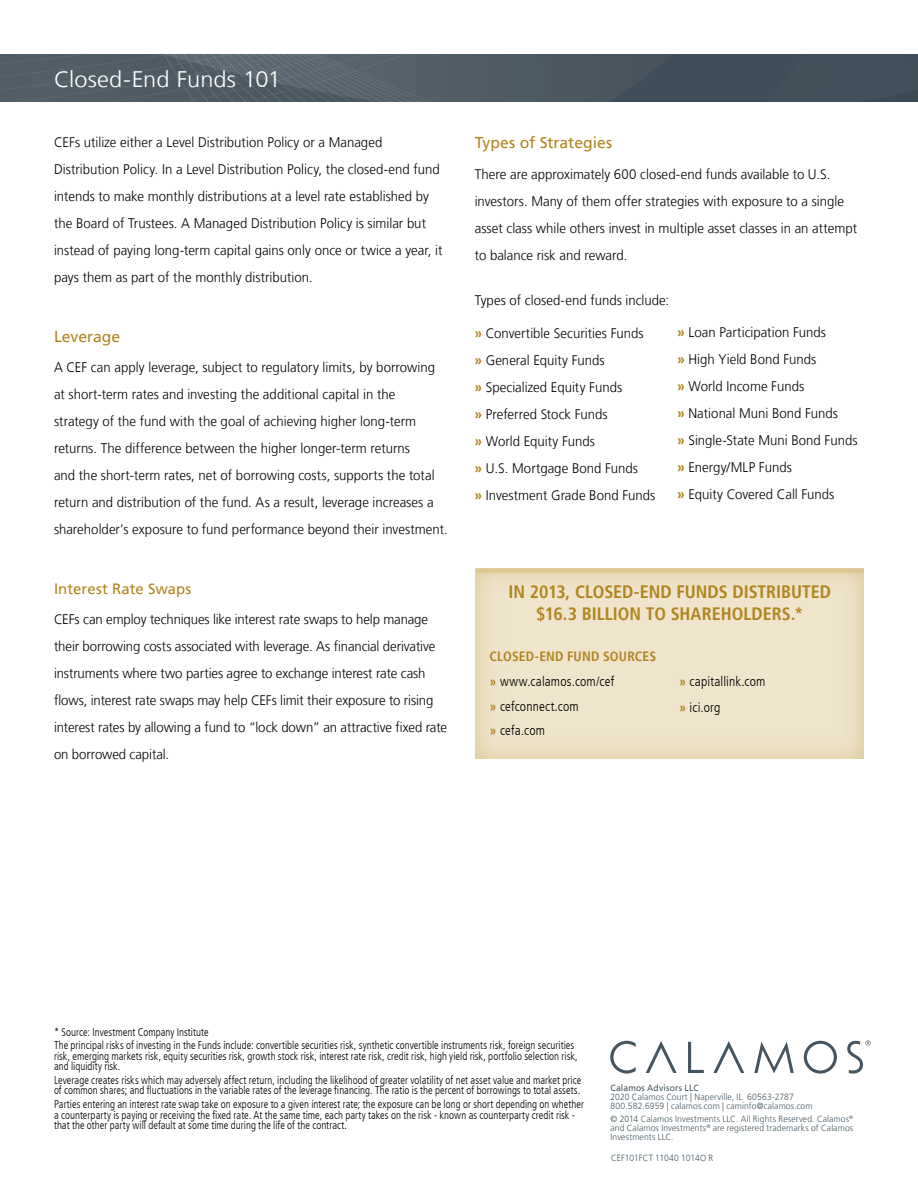
<style>
.page{position:relative;width:918px;height:1188px;background:#fff}
.page>*{position:absolute;margin:0;border:0;box-sizing:border-box;transform-origin:0 0}
.Banner_head_sm{font:300 22.5px "Frutiger LT";color:#fff;scale:1.05 1}
.Sidebar__Subhead_483{font:700 condensed 18px/22.5px "Frutiger LT";color:#b0851e;text-align:center}
.Subhead{font:15.75px "Frutiger LT";color:#b0851e}
.Subhead-2{font:15px "Frutiger LT";color:#b0851e}
.Body{font:300 13.8px/27px "Frutiger LT";color:#000;scale:.95 1}
.Sidebar__body_space{font:300 condensed 13.5px "Frutiger LT";letter-spacing:.01em;color:#000}
.Sidebar__Subhead_483-2{font:700 condensed 13.5px "Frutiger LT";letter-spacing:.01em;color:#b0851e}
.Disclosure{font:300 condensed 11.25px/10.5px "Frutiger LT";letter-spacing:.005em;color:#000;scale:.95 1}
.Address_copyright_Pr{font:300 9px/9px "Frutiger LT";letter-spacing:.015em;color:#455560;scale:.95 1}
.Address_copyright_Pr-2{font:300 9px "Frutiger LT";letter-spacing:-.015em;color:#455560;scale:.95 1}
.s1{font-weight:700;color:#b0851e}
.s2{font-weight:400}
</style>
<div class="page">
<svg style="left:0;top:54px;width:918px;height:47px;background:#4d5a63"></svg>
<svg style="left:688px;top:1042px;width:16px;height:31px"></svg>
<svg style="left:754px;top:1042px;width:40px;height:31px"></svg>
<svg style="left:804px;top:1041px;width:33px;height:33px"></svg>
<svg style="left:646px;top:1041px;width:31px;height:32px"></svg>
<svg style="left:713px;top:1041px;width:31px;height:32px"></svg>
<svg style="left:610px;top:1041px;width:26px;height:33px"></svg>
<svg style="left:847px;top:1040px;width:24px;height:34px"></svg>
<svg style="left:475px;top:573px;width:389px;height:186px;background:#ede2c8"></svg>
<div style="left:475px;top:568px;width:389px;height:5px;background:#dac792"></div>
<p class="Banner_head_sm" style="left:54px;top:66px;width:218px">Closed-End Funds 101</p>
<p class="Body" style="left:54px;top:129px;width:411px">CEFs utilize either a Level Distribution Policy or a Managed Distribution Policy. In a Level Distribution Policy, the closed-end fund intends to make monthly distributions at a level rate established by the Board of Trustees. A Managed Distribution Policy is similar but instead of paying long-term capital gains only once or twice a year, it pays them as part of the monthly distribution.</p>
<p class="Subhead" style="left:54px;top:327px;width:68px">Leverage</p>
<p class="Body" style="left:54px;top:354px;width:416px">A CEF can apply leverage, subject to regulatory limits, by borrowing at short-term rates and investing the additional capital in the<br>strategy of the fund with the goal of achieving higher long-term returns. The difference between the higher longer-term returns<br>and the short-term rates, net of borrowing costs, supports the total return and distribution of the fund. As a result, leverage increases a shareholder’s exposure to fund performance beyond their investment.</p>
<p class="Subhead-2" style="left:54px;top:580px;width:139px">Interest Rate Swaps</p>
<p class="Body" style="left:54px;top:606px;width:415px">CEFs can employ techniques like interest rate swaps to help manage their borrowing costs associated with leverage. As financial derivative instruments where two parties agree to exchange interest rate cash flows, interest rate swaps may help CEFs limit their exposure to rising interest rates by allowing a fund to “lock down” an attractive fixed rate on borrowed capital.</p>
<p class="Subhead" style="left:475px;top:134px;width:139px">Types of Strategies</p>
<p class="Body" style="left:475px;top:160px;width:404px">There are approximately 600 closed-end funds available to U.S. investors. Many of them offer strategies with exposure to a single asset class while others invest in multiple asset classes in an attempt to balance risk and reward.</p>
<p class="Body" style="left:475px;top:286px;width:206px">Types of closed-end funds include:</p>
<p class="Body" style="left:475px;top:320px;width:179px"><span class="s1">»</span> Convertible Securities Funds</p>
<p class="Body" style="left:475px;top:347px;width:138px"><span class="s1">»</span> General Equity Funds</p>
<p class="Body" style="left:475px;top:374px;width:157px"><span class="s1">»</span> Specialized Equity Funds</p>
<p class="Body" style="left:475px;top:401px;width:141px"><span class="s1">»</span> Preferred Stock Funds</p>
<p class="Body" style="left:475px;top:428px;width:128px"><span class="s1">»</span> World Equity Funds</p>
<p class="Body" style="left:475px;top:455px;width:173px"><span class="s1">»</span> U.S. Mortgage Bond Funds</p>
<p class="Body" style="left:475px;top:482px;width:192px"><span class="s1">»</span> Investment Grade Bond Funds</p>
<p class="Body" style="left:677px;top:319px;width:158px"><span class="s1">»</span> Loan Participation Funds</p>
<p class="Body" style="left:677px;top:346px;width:148px"><span class="s1">»</span> High Yield Bond Funds</p>
<p class="Body" style="left:677px;top:373px;width:135px"><span class="s1">»</span> World Income Funds</p>
<p class="Body" style="left:677px;top:400px;width:171px"><span class="s1">»</span> National Muni Bond Funds</p>
<p class="Body" style="left:677px;top:427px;width:191px"><span class="s1">»</span> Single-State Muni Bond Funds</p>
<p class="Body" style="left:677px;top:454px;width:122px"><span class="s1">»</span> Energy/MLP Funds</p>
<p class="Body" style="left:677px;top:481px;width:167px"><span class="s1">»</span> Equity Covered Call Funds</p>
<p class="Sidebar__Subhead_483" style="left:509px;top:580px;width:324px">IN 2013, CLOSED-END FUNDS DISTRIBUTED $16.3 BILLION TO SHAREHOLDERS.*</p>
<p class="Sidebar__Subhead_483-2" style="left:490px;top:648px;width:168px">CLOSED-END FUND SOURCES</p>
<p class="Sidebar__body_space" style="left:490px;top:674px;width:126px"><span class="s1">»</span> www.calamos.com/cef</p>
<p class="Sidebar__body_space" style="left:490px;top:698px;width:91px"><span class="s1">»</span> cefconnect.com</p>
<p class="Sidebar__body_space" style="left:490px;top:723px;width:57px"><span class="s1">»</span> cefa.com</p>
<p class="Sidebar__body_space" style="left:679px;top:674px;width:88px"><span class="s1">»</span> capitallink.com</p>
<p class="Sidebar__body_space" style="left:679px;top:700px;width:43px"><span class="s1">»</span> ici.org</p>
<p class="Disclosure" style="left:54px;top:1027px;width:164px">* Source: Investment Company Institute</p>
<p class="Disclosure" style="left:54px;top:1040px;width:553px">The principal risks of investing in the Funds include: convertible securities risk, synthetic convertible instruments risk, foreign securities risk, emerging markets risk, equity securities risk, growth stock risk, interest rate risk, credit risk, high yield risk, portfolio selection risk, and liquidity risk.</p>
<p class="Disclosure" style="left:54px;top:1075px;width:557px">Leverage creates risks which may adversely affect return, including the likelihood of greater volatility of net asset value and market price of common shares; and fluctuations in the variable rates of the leverage financing. The ratio is the percent of borrowings to total assets.</p>
<p class="Disclosure" style="left:54px;top:1099px;width:560px">Parties entering an interest rate swap take on exposure to a given interest rate; the exposure can be long or short depending on whether a counterparty is paying or receiving the fixed rate. At the same time, each party takes on the risk - known as counterparty credit risk - that the other party will default at some time during the life of the contract.</p>
<p class="Address_copyright_Pr" style="left:610px;top:1084px;width:214px"><span class="s2">Calamos Advisors LLC<br></span>2020 Calamos Court | Naperville, IL 60563-2787<br>800.582.6959 | calamos.com | caminfo@calamos.com</p>
<p class="Address_copyright_Pr" style="left:610px;top:1114px;width:257px;text-align:justify">© 2014 Calamos Investments LLC. All Rights Reserved. Calamos<sup>® </sup>and Calamos Investments<sup>®</sup> are registered trademarks of Calamos Investments LLC.</p>
<p class="Address_copyright_Pr-2" style="left:611px;top:1153px;width:109px">CEF101FCT 11040 1014O R</p>
</div>
